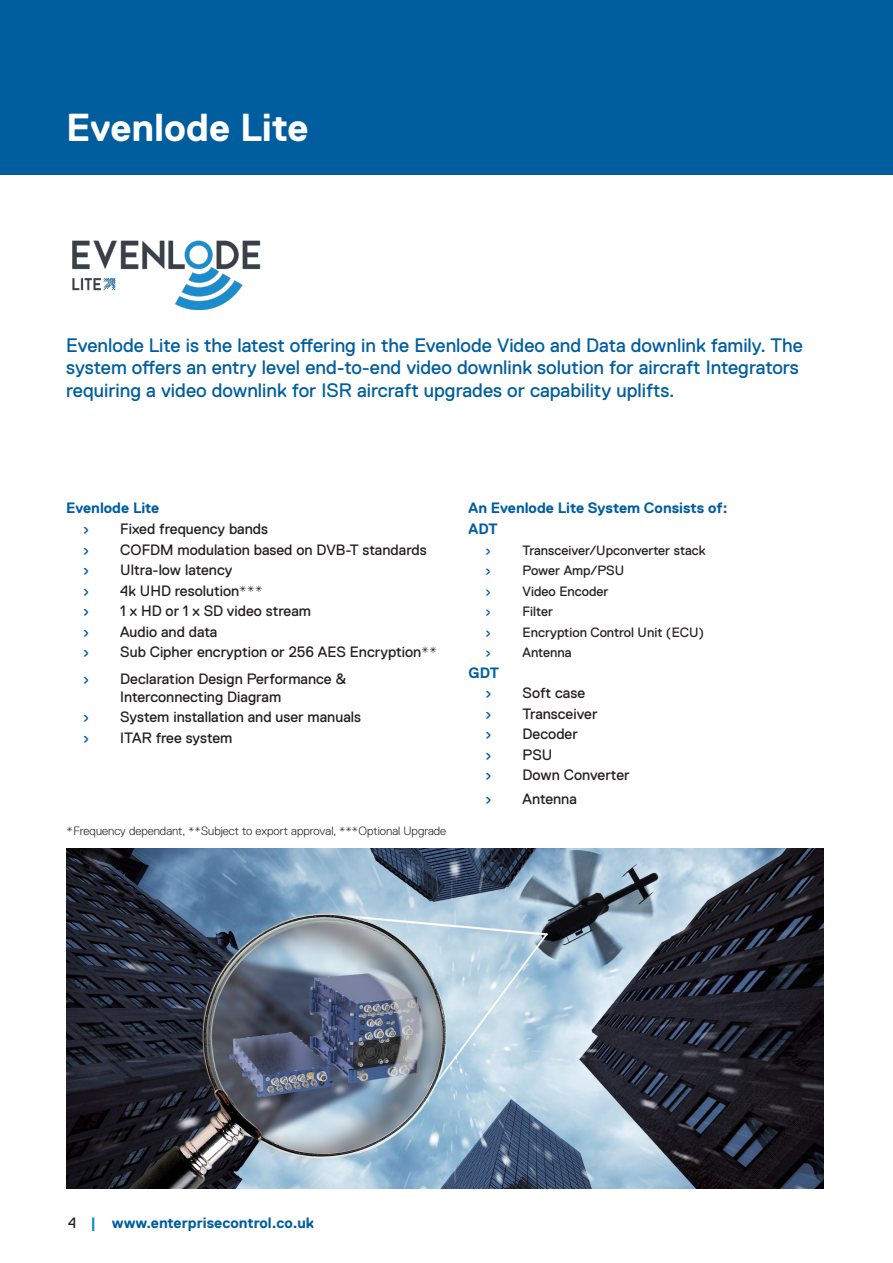
<style>
.page{position:relative;width:893px;height:1263px;background:#fff}
.page>*{position:absolute;margin:0;border:0;box-sizing:border-box;transform-origin:0 0}
.Heading_Level_2{font:700 39px "Replica Std";color:#fff}
.Text_highlights{font:19.5px/22.5px "Replica Std";color:#005e9e}
.t1{font:15px/18px "Replica Std";color:#231f20}
.t2{font:700 15px "Replica Std";color:#005e9e}
.t3{font:15px "Replica Std";color:#005e9e}
.t4{font:13.5px "Replica Std";color:#231f20}
.t5{font:13.5px "Replica Std";color:#005e9e}
.t6{font:300 12px "Replica Std";color:#231f20}
.s1{font-weight:400;color:#231f20}
.s2{color:#008ccf}
</style>
<div class="page">
<div style="left:0;top:0;width:893px;height:174px;background:#005e9e"></div>
<img style="left:66px;top:848px;width:757px;height:340px">
<img style="left:72px;top:240px;width:189px;height:69px">
<p class="Heading_Level_2" style="left:66px;top:106px;width:244px">Evenlode Lite</p>
<p class="Text_highlights" style="left:66px;top:334px;width:738px">Evenlode Lite is the latest offering in the Evenlode Video and Data downlink family. The system offers an entry level end-to-end video downlink solution for aircraft Integrators requiring a video downlink for ISR aircraft upgrades or capability uplifts.</p>
<p class="t2" style="left:66px;top:500px;width:95px">Evenlode Lite</p>
<p class="t3" style="left:83px;top:520px;width:8px">›</p>
<p class="t1" style="left:120px;top:520px;width:149px">Fixed frequency bands</p>
<p class="t3" style="left:83px;top:541px;width:8px">›</p>
<p class="t1" style="left:120px;top:540px;width:308px">COFDM modulation based on DVB-T standards</p>
<p class="t3" style="left:83px;top:561px;width:8px">›</p>
<p class="t1" style="left:120px;top:561px;width:114px">Ultra-low latency</p>
<p class="t3" style="left:83px;top:582px;width:8px">›</p>
<p class="t1" style="left:120px;top:581px;width:145px">4k UHD resolution***</p>
<p class="t3" style="left:83px;top:602px;width:8px">›</p>
<p class="t1" style="left:120px;top:602px;width:192px">1 x HD or 1 x SD video stream</p>
<p class="t3" style="left:83px;top:623px;width:8px">›</p>
<p class="t1" style="left:120px;top:622px;width:99px">Audio and data</p>
<p class="t3" style="left:83px;top:643px;width:8px">›</p>
<p class="t1" style="left:120px;top:643px;width:319px">Sub Cipher encryption or 256 AES Encryption**</p>
<p class="t3" style="left:83px;top:670px;width:8px">›</p>
<p class="t1" style="left:120px;top:669px;width:228px">Declaration Design Performance &amp;<br>Interconnecting Diagram</p>
<p class="t3" style="left:83px;top:708px;width:8px">›</p>
<p class="t1" style="left:120px;top:708px;width:242px">System installation and user manuals</p>
<p class="t3" style="left:83px;top:729px;width:8px">›</p>
<p class="t1" style="left:120px;top:728px;width:114px">ITAR free system</p>
<p class="t6" style="left:66px;top:824px;width:382px">*Frequency dependant, **Subject to export approval, ***Optional Upgrade</p>
<p class="t2" style="left:469px;top:500px;width:260px">An Evenlode Lite System Consists of:</p>
<p class="t2" style="left:469px;top:520px;width:31px">ADT</p>
<p class="t5" style="left:485px;top:542px;width:7px">›</p>
<p class="t4" style="left:523px;top:542px;width:184px">Transceiver/Upconverter stack</p>
<p class="t5" style="left:485px;top:563px;width:7px">›</p>
<p class="t4" style="left:523px;top:563px;width:103px">Power Amp/PSU</p>
<p class="t5" style="left:485px;top:583px;width:7px">›</p>
<p class="t4" style="left:523px;top:583px;width:87px">Video Encoder</p>
<p class="t5" style="left:485px;top:604px;width:7px">›</p>
<p class="t4" style="left:523px;top:604px;width:32px">Filter</p>
<p class="t5" style="left:485px;top:624px;width:7px">›</p>
<p class="t4" style="left:523px;top:624px;width:183px">Encryption Control Unit (ECU)</p>
<p class="t5" style="left:485px;top:645px;width:7px">›</p>
<p class="t4" style="left:523px;top:645px;width:50px">Antenna</p>
<p class="t2" style="left:469px;top:664px;width:32px">GDT</p>
<p class="t3" style="left:485px;top:684px;width:8px">›</p>
<p class="t1" style="left:523px;top:684px;width:64px">Soft case</p>
<p class="t3" style="left:485px;top:705px;width:8px">›</p>
<p class="t1" style="left:523px;top:704px;width:76px">Transceiver</p>
<p class="t3" style="left:485px;top:725px;width:8px">›</p>
<p class="t1" style="left:523px;top:725px;width:57px">Decoder</p>
<p class="t3" style="left:485px;top:746px;width:8px">›</p>
<p class="t1" style="left:523px;top:745px;width:31px">PSU</p>
<p class="t3" style="left:485px;top:766px;width:8px">›</p>
<p class="t1" style="left:523px;top:766px;width:109px">Down Converter</p>
<p class="t3" style="left:485px;top:790px;width:8px">›</p>
<p class="t1" style="left:523px;top:789px;width:56px">Antenna</p>
<p class="t2" style="left:68px;top:1214px;width:247px"><span class="s1">4</span> <span class="s2">|</span> www.enterprisecontrol.co.uk</p>
</div>
